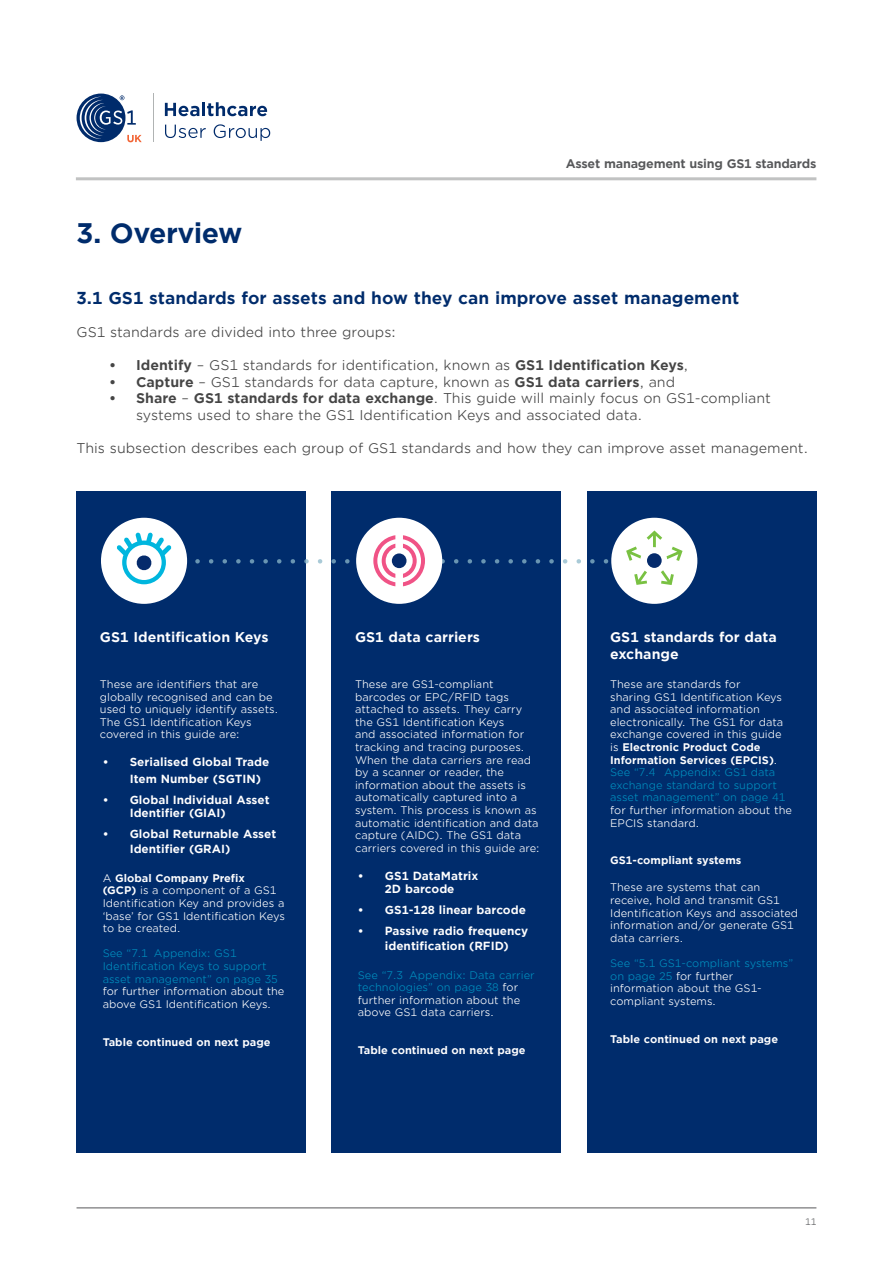
<style>
.page{position:relative;width:893px;height:1263px;background:#fff}
.page>*{position:absolute;margin:0;border:0;box-sizing:border-box;transform-origin:0 0}
._10_Headline{font:700 27px "Gotham Office";letter-spacing:-.02em;color:#002c6c}
.t1{font:700 16.5px "Gotham Office";color:#002c6c}
.t2{font:13.5px/16.5px "Gotham Office";color:#454545}
.t3{font:700 13.5px/16.5px "Gotham Office";color:#fff}
.t4{font:700 12px "Gotham Office";letter-spacing:-.02em;color:#57585a}
.t5{font:700 11.25px/13.5px "Gotham Office";color:#fff}
.t6{font:10.5px/12.6px "Gotham Office";color:#fff}
.t7{font:10.5px/12.6px "Gotham Office";color:#008dbd}
.t8{font:700 10.5px "Gotham Office";color:#fff}
.t9{font:9px "Gotham Office";color:#57585a}
.s1{font-weight:700}
.s2{color:#fff}
.s3{color:#008dbd}
</style>
<div class="page">
<svg style="left:77px;top:94px;width:48px;height:48px"></svg>
<svg style="left:80px;top:95px;width:62px;height:47px"></svg>
<hr style="left:153px;top:94px;width:1px;height:48px;background:#b0b3b3">
<svg style="left:165px;top:103px;width:34px;height:13px"></svg>
<hr style="left:202px;top:102px;width:3px;height:14px;background:#002b6b">
<svg style="left:207px;top:102px;width:60px;height:14px"></svg>
<svg style="left:165px;top:125px;width:41px;height:13px"></svg>
<svg style="left:214px;top:124px;width:56px;height:17px"></svg>
<hr style="left:76px;top:177px;width:740px;height:3px;background:#c1c2c2">
<hr style="left:77px;top:1207px;width:739px;height:1px;background:#57585a">
<div style="left:77px;top:491px;width:229px;height:661px;background:#002c6c"></div>
<div style="left:332px;top:491px;width:229px;height:661px;background:#002c6c"></div>
<div style="left:587px;top:491px;width:229px;height:661px;background:#002c6c"></div>
<div style="left:356px;top:518px;width:86px;height:86px;background:#fff;border-radius:50%"></div>
<div style="left:101px;top:518px;width:86px;height:86px;background:#fff;border-radius:50%"></div>
<div style="left:611px;top:518px;width:86px;height:86px;background:#fff;border-radius:50%"></div>
<svg style="left:117px;top:530px;width:566px;height:56px"></svg>
<div style="left:647px;top:553px;width:15px;height:15px;background:#052b6c;border-radius:50%"></div>
<p class="_10_Headline" style="left:77px;top:214px;width:167px">3. Overview</p>
<p class="t4" style="left:566px;top:156px;width:252px">Asset management using GS1 standards</p>
<p class="t1" style="left:77px;top:287px;width:664px">3.1 GS1 standards for assets and how they can improve asset management</p>
<p class="t2" style="left:77px;top:324px;width:321px">GS1 standards are divided into three groups:</p>
<p class="t2" style="left:109px;top:357px;width:581px"><span class="s1">• Identify</span> – GS1 standards for identification, known as <span class="s1">GS1 Identification Keys</span>,</p>
<p class="t2" style="left:109px;top:373px;width:568px"><span class="s1">• Capture</span> – GS1 standards for data capture, known as <span class="s1">GS1 data carriers</span>, and</p>
<p class="t2" style="left:136px;top:390px;width:636px;text-indent:-27px"><span class="s1">• Share</span> – <span class="s1">GS1 standards for data exchange</span>. This guide will mainly focus on GS1-compliant systems used to share the GS1 Identification Keys and associated data.</p>
<p class="t2" style="left:77px;top:439px;width:733px">This subsection describes each group of GS1 standards and how they can improve asset management.</p>
<p class="t3" style="left:100px;top:629px;width:170px">GS1 Identification Keys</p>
<p class="t6" style="left:100px;top:677px;width:180px">These are identifiers that are globally recognised and can be used to uniquely identify assets.<br>The GS1 Identification Keys covered in this guide are:</p>
<p class="t5" style="left:130px;top:754px;width:141px;line-height:16.5px;text-indent:-27px">• Serialised Global Trade<br>Item Number (SGTIN)</p>
<p class="t5" style="left:130px;top:793px;width:142px;text-indent:-27px">• Global Individual Asset<br>Identifier (GIAI)</p>
<p class="t5" style="left:130px;top:827px;width:148px;line-height:14.4px;text-indent:-27px">• Global Returnable Asset<br>Identifier (GRAI)</p>
<p class="t6" style="left:103px;top:871px;width:184px">A <span class="s1">Global Company Prefix<br>(GCP)</span> is a component of a GS1<br>Identification Key and provides a ‘base’ for GS1 Identification Keys to be created.</p>
<p class="t7" style="left:103px;top:947px;width:183px">See “7.1 Appendix: GS1<br>Identification Keys to support asset management” on page 35 <span class="s2">for further information about the above GS1 Identification Keys.</span></p>
<p class="t8" style="left:103px;top:1034px;width:169px">Table continued on next page</p>
<p class="t3" style="left:355px;top:629px;width:127px">GS1 data carriers</p>
<p class="t6" style="left:355px;top:677px;width:186px">These are GS1-compliant barcodes or EPC/RFID tags attached to assets. They carry the GS1 Identification Keys<br>and associated information for tracking and tracing purposes.<br>When the data carriers are read by a scanner or reader, the information about the assets is automatically captured into a system. This process is known as automatic identification and data capture (AIDC). The GS1 data carriers covered in this guide are:</p>
<p class="t5" style="left:358px;top:869px;width:122px;text-align:center">• GS1 DataMatrix<br>2D barcode</p>
<p class="t5" style="left:358px;top:903px;width:170px">• GS1-128 linear barcode</p>
<p class="t5" style="left:385px;top:924px;width:145px;line-height:14.4px;text-indent:-27px">• Passive radio frequency identification (RFID)</p>
<p class="t6" style="left:358px;top:968px;width:178px"><span class="s3">See “7.3 Appendix: Data carrier technologies” on page 38</span> for further information about the above GS1 data carriers.</p>
<p class="t8" style="left:358px;top:1043px;width:169px">Table continued on next page</p>
<p class="t3" style="left:610px;top:629px;width:168px">GS1 standards for data exchange</p>
<p class="t6" style="left:610px;top:677px;width:183px">These are standards for<br>sharing GS1 Identification Keys and associated information electronically. The GS1 for data exchange covered in this guide is <span class="s1">Electronic Product Code<br>Information Services (EPCIS)</span>.<br><span class="s3">See “7.4 Appendix: GS1 data exchange standard to support asset management” on page 41 </span>for further information about the<br>EPCIS standard.</p>
<p class="t8" style="left:610px;top:853px;width:133px">GS1-compliant systems</p>
<p class="t6" style="left:610px;top:881px;width:190px">These are systems that can receive, hold and transmit GS1<br>Identification Keys and associated information and/or generate GS1 data carriers.</p>
<p class="t6" style="left:610px;top:956px;width:185px"><span class="s3">See “5.1 GS1-compliant systems” on page 25</span> for further information about the GS1- compliant systems.</p>
<p class="t8" style="left:610px;top:1031px;width:169px">Table continued on next page</p>
<p class="t9" style="left:805px;top:1215px;width:13px">11</p>
</div>
